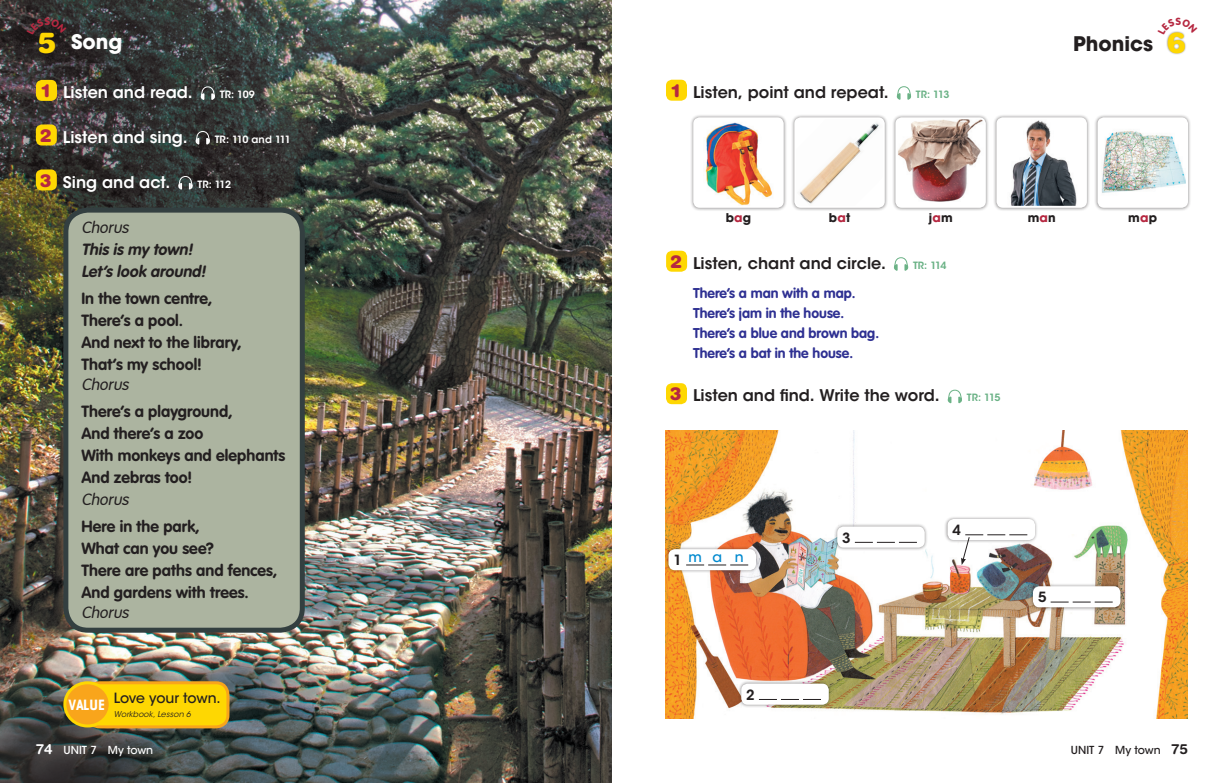
<style>
.page{position:relative;width:1224px;height:783px;background:#fff}
.page>*{position:absolute;margin:0;border:0;box-sizing:border-box;transform-origin:0 0}
.t1{font:700 20px "ITC Avant Garde Std";color:#231f20}
.t2{font:700 20px "ITC Avant Garde Std";color:#fff}
.t3{font:700 16px/22px "VAG Rounded Std";letter-spacing:.005em;color:#231f20}
.t4{font:600 16px "ITC Avant Garde Std";color:#231f20}
.t5{font:600 16px "ITC Avant Garde Std";color:#fff}
.t6{font:italic 700 16px/22px "VAG Rounded Std";color:#231f20}
.t7{font:italic 300 16px "VAG Rounded Std";color:#231f20}
.t8{font:700 14px/20px "VAG Rounded Std";color:#2e3092}
.t9{font:500 14px "ITC Avant Garde Std";letter-spacing:-.015em;color:#231f20}
.t10{font:700 condensed 14px "ITC Avant Garde Std";color:#fff}
.t11{font:600 14px "ITC Avant Garde Std";color:#231f20}
.t12{font:500 14px "ITC Avant Garde Std";color:#0089cf}
.t13{font:700 12px "ITC Avant Garde Std";letter-spacing:.015em;color:#231f20}
.t14{font:500 11px "ITC Avant Garde Std";color:#fff}
.t15{font:500 11px "ITC Avant Garde Std";color:#231f20}
.t16{font:600 10px "ITC Avant Garde Std";letter-spacing:-.045em;color:#fff}
.t17{font:600 10px "ITC Avant Garde Std";letter-spacing:-.065em;color:#6bb286}
.t18{font:italic 8px "ITC Avant Garde Std";letter-spacing:.015em;color:#231f20}
.s1{font-family:"Helvetica Rounded LT Std";font-weight:900;font-size:29px;color:#fed702}
.s2{font-family:"Helvetica Rounded LT Std";font-weight:900;font-size:18px;color:#b62841}
.s3{font-weight:300}
.s4{font-weight:300;font-style:italic}
.s5{color:#b62841}
.s6{font-family:"Helvetica Rounded LT Std";font-weight:700;font-size:14px}
</style>
<div class="page">
<img style="left:0;top:0;width:612px;height:783px">
<img style="left:0;top:0;width:325px;height:401px">
<svg style="left:0;top:696px;width:169px;height:87px;background:#3a3c3b"></svg>
<div style="left:88px;top:683px;width:140px;height:44px;background:#fed702;border-radius:12px"></div>
<div style="left:86px;top:681px;width:143px;height:47px;border:3px solid #f9a51b;border-radius:12px"></div>
<div style="left:65px;top:683px;width:45px;height:43px;background:#f9a51b;border-radius:50%"></div>
<div style="left:63px;top:681px;width:49px;height:47px;border:3px solid #fed702;border-radius:50%"></div>
<div style="left:791px;top:114px;width:97px;height:97px;background:#231f20;opacity:.5"></div>
<img style="left:795px;top:118px;width:89px;height:89px">
<div style="left:794px;top:117px;width:91px;height:91px;border:2px solid #fff;border-radius:5px"></div>
<div style="left:690px;top:114px;width:97px;height:97px;background:#231f20;opacity:.5"></div>
<div style="left:694px;top:118px;width:89px;height:89px;background:#fff;border-radius:5px"></div>
<img style="left:705px;top:122px;width:67px;height:83px">
<div style="left:693px;top:117px;width:91px;height:91px;border:2px solid #fff;border-radius:5px"></div>
<div style="left:892px;top:114px;width:97px;height:97px;background:#231f20;opacity:.5"></div>
<img style="left:896px;top:118px;width:89px;height:89px">
<div style="left:895px;top:117px;width:91px;height:91px;border:2px solid #fff;border-radius:5px"></div>
<div style="left:993px;top:114px;width:97px;height:97px;background:#231f20;opacity:.5"></div>
<img style="left:998px;top:120px;width:85px;height:87px">
<div style="left:997px;top:117px;width:90px;height:91px;border:2px solid #fff;border-radius:5px"></div>
<div style="left:1094px;top:114px;width:97px;height:97px;background:#231f20;opacity:.5"></div>
<div style="left:1099px;top:118px;width:88px;height:89px;background:#fff;border-radius:5px"></div>
<img style="left:1102px;top:131px;width:83px;height:62px">
<div style="left:1098px;top:117px;width:90px;height:91px;border:2px solid #fff;border-radius:5px"></div>
<img style="left:666px;top:431px;width:522px;height:288px">
<div style="left:1166px;top:31px;width:21px;height:24px;background:#231f20;opacity:.5"></div>
<div style="left:37px;top:31px;width:20px;height:24px;background:#231f20"></div>
<div style="left:36px;top:170px;width:21px;height:20px;background:#fed702;border-radius:6px"></div>
<svg style="left:178px;top:176px;width:15px;height:14px"></svg>
<div style="left:36px;top:124px;width:21px;height:22px;background:#fed702;border-radius:6px"></div>
<svg style="left:196px;top:131px;width:14px;height:13px"></svg>
<div style="left:36px;top:80px;width:21px;height:21px;background:#fed702;border-radius:6px"></div>
<svg style="left:201px;top:86px;width:14px;height:14px"></svg>
<div style="left:66px;top:210px;width:236px;height:420px;background:#acb4a0;border-radius:22px"></div>
<div style="left:63px;top:208px;width:242px;height:425px;border:5px solid #333f40;border-radius:22px"></div>
<div style="left:738px;top:680px;width:94px;height:28px;background:#231f20;opacity:.5"></div>
<div style="left:742px;top:685px;width:86px;height:19px;background:#fff;border-radius:5px"></div>
<svg style="left:759px;top:699px;width:62px;height:1px"></svg>
<div style="left:741px;top:684px;width:88px;height:21px;border:2px solid #fff;border-radius:5px"></div>
<div style="left:665px;top:546px;width:95px;height:28px;background:#231f20;opacity:.5"></div>
<div style="left:670px;top:550px;width:85px;height:19px;background:#fff;border-radius:5px"></div>
<svg style="left:686px;top:565px;width:62px;height:1px"></svg>
<div style="left:669px;top:549px;width:87px;height:21px;border:2px solid #fff;border-radius:5px"></div>
<div style="left:834px;top:523px;width:94px;height:28px;background:#231f20;opacity:.5"></div>
<div style="left:838px;top:528px;width:86px;height:19px;background:#fff;border-radius:5px"></div>
<svg style="left:855px;top:542px;width:62px;height:1px"></svg>
<div style="left:837px;top:527px;width:88px;height:21px;border:2px solid #fff;border-radius:5px"></div>
<div style="left:944px;top:516px;width:95px;height:27px;background:#231f20;opacity:.5"></div>
<div style="left:949px;top:520px;width:85px;height:19px;background:#fff;border-radius:5px"></div>
<div style="left:948px;top:519px;width:87px;height:21px;border:2px solid #fff;border-radius:5px"></div>
<div style="left:1030px;top:583px;width:94px;height:28px;background:#231f20;opacity:.5"></div>
<div style="left:1034px;top:587px;width:85px;height:19px;background:#fff;border-radius:5px"></div>
<svg style="left:1051px;top:602px;width:62px;height:1px"></svg>
<div style="left:1033px;top:586px;width:87px;height:21px;border:2px solid #fff;border-radius:5px"></div>
<div style="left:666px;top:80px;width:21px;height:21px;background:#fed702;border-radius:6px"></div>
<svg style="left:897px;top:86px;width:15px;height:14px"></svg>
<div style="left:666px;top:383px;width:21px;height:21px;background:#fed702;border-radius:6px"></div>
<svg style="left:948px;top:389px;width:14px;height:14px"></svg>
<div style="left:666px;top:251px;width:21px;height:21px;background:#fed702;border-radius:6px"></div>
<svg style="left:894px;top:257px;width:15px;height:14px"></svg>
<svg style="left:961px;top:535px;width:66px;height:30px"></svg>
<svg style="left:1166px;top:31px;width:21px;height:4px"></svg>
<svg style="left:27px;top:18px;width:40px;height:17px"></svg>
<p class="t2" style="left:38px;top:29px;width:86px"><span class="s1">5</span> Song</p>
<p class="t5" style="left:41px;top:82px;width:153px"><span class="s2">1</span> Listen and read.</p>
<p class="t16" style="left:220px;top:88px;width:37px">TR: 109</p>
<p class="t5" style="left:40px;top:127px;width:149px"><span class="s2">2</span> Listen and sing.</p>
<p class="t16" style="left:215px;top:133px;width:78px">TR: 110 and 111</p>
<p class="t5" style="left:40px;top:172px;width:132px"><span class="s2">3</span> Sing and act.</p>
<p class="t16" style="left:197px;top:178px;width:35px">TR: 112</p>
<p class="t6" style="left:81px;top:217px;width:129px"><span class="s3">Chorus<br></span>This is my town!<br>Let’s look around!</p>
<p class="t3" style="left:81px;top:288px;width:162px">In the town centre,<br>There’s a pool.<br>And next to the library,<br>That’s my school!</p>
<p class="t3" style="left:81px;top:372px;width:153px;line-height:27px"><span class="s4">Chorus<br></span>There’s a playground,</p>
<p class="t3" style="left:81px;top:423px;width:206px">And there’s a zoo<br>With monkeys and elephants<br>And zebras too!<br><span class="s4">Chorus</span></p>
<p class="t3" style="left:81px;top:516px;width:197px">Here in the park,<br>What can you see?<br>There are paths and fences,<br>And gardens with trees.</p>
<p class="t7" style="left:81px;top:604px;width:52px">Chorus</p>
<p class="t10" style="left:68px;top:696px;width:38px">VALUE</p>
<p class="t9" style="left:114px;top:689px;width:108px">Love your town.</p>
<p class="t18" style="left:114px;top:710px;width:78px">Workbook, Lesson 6</p>
<p class="t4" style="left:671px;top:82px;width:219px"><span class="s2">1</span> Listen, point and repeat.</p>
<p class="t17" style="left:916px;top:88px;width:35px">TR: 113</p>
<p class="t1" style="left:1073px;top:31px;width:115px">Phonics <span class="s1">6</span></p>
<p class="t13" style="left:726px;top:210px;width:27px">b<span class="s5">a</span>g</p>
<p class="t13" style="left:829px;top:210px;width:23px">b<span class="s5">a</span>t</p>
<p class="t13" style="left:929px;top:210px;width:26px">j<span class="s5">a</span>m</p>
<p class="t13" style="left:1028px;top:210px;width:30px">m<span class="s5">a</span>n</p>
<p class="t13" style="left:1128px;top:210px;width:30px">m<span class="s5">a</span>p</p>
<p class="t4" style="left:670px;top:253px;width:217px"><span class="s2">2</span> Listen, chant and circle.</p>
<p class="t17" style="left:913px;top:259px;width:35px">TR: 114</p>
<p class="t8" style="left:693px;top:284px;width:188px">There’s a man with a map.<br>There’s jam in the house.<br>There’s a blue and brown bag.<br>There’s a bat in the house.</p>
<p class="t4" style="left:670px;top:385px;width:271px"><span class="s2">3</span> Listen and find. Write the word.</p>
<p class="t17" style="left:967px;top:391px;width:35px">TR: 115</p>
<p class="t11" style="left:674px;top:551px;width:10px">1</p>
<p class="t12" style="left:688px;top:548px;width:57px">man</p>
<p class="t11" style="left:746px;top:686px;width:10px">2</p>
<p class="t11" style="left:842px;top:529px;width:10px">3</p>
<p class="t11" style="left:953px;top:521px;width:10px">4</p>
<p class="t11" style="left:1038px;top:588px;width:10px">5</p>
<p class="t14" style="left:36px;top:743px;width:119px"><span class="s6">74</span> UNIT 7 My town</p>
<p class="t15" style="left:1071px;top:743px;width:119px">UNIT 7 My town <span class="s6">75</span></p>
</div>
